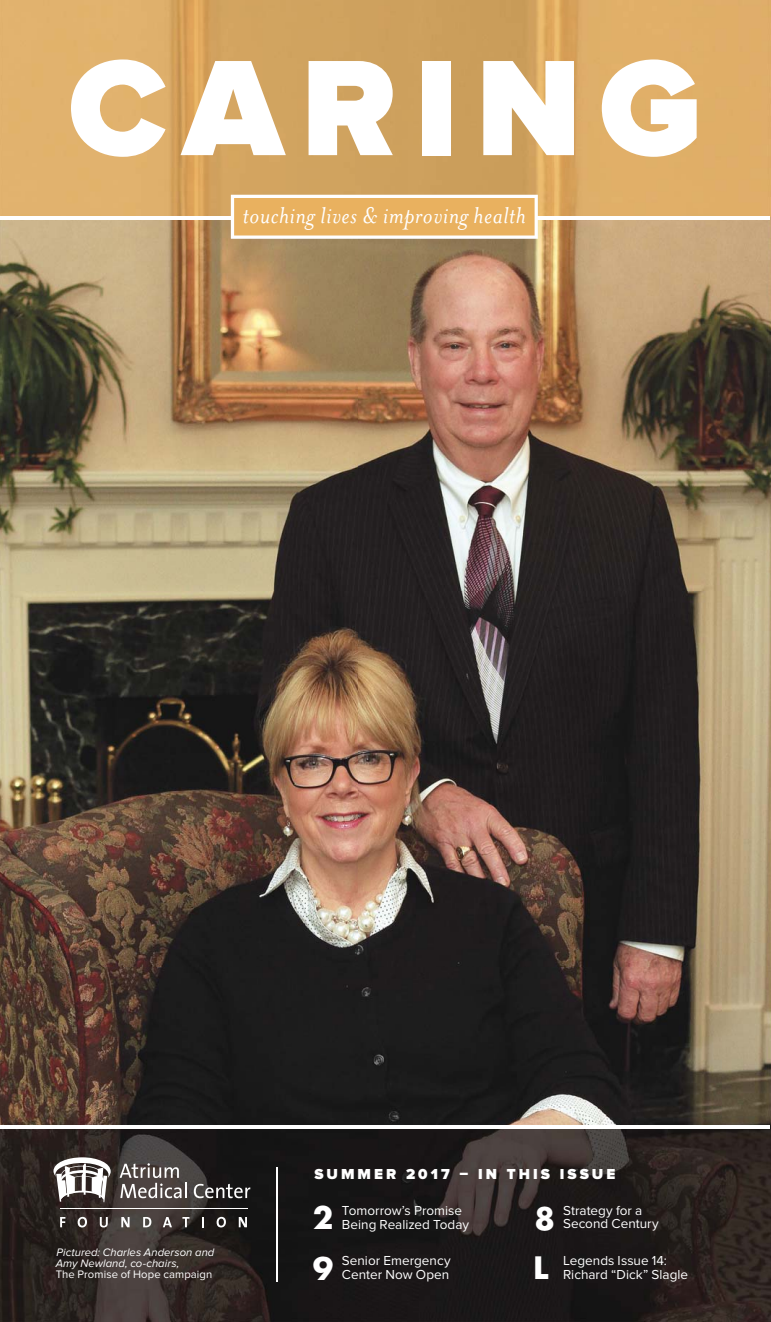
<style>
.page{position:relative;width:771px;height:1322px;background:#fff}
.page>*{position:absolute;margin:0;border:0;box-sizing:border-box;transform-origin:0 0}
.t1{font:900 141px "Proxima Nova";letter-spacing:.125em;color:#fff}
.t2{font:700 30px "Futura";color:#fff}
.t3{font:italic 26.1px "Mrs Eaves";letter-spacing:.02em;color:#fff}
.t4{font:900 15px "Proxima Nova";letter-spacing:.2em;color:#fff}
.t5{font:13.5px/13.5px "Proxima Nova";color:#fff}
.t6{font:italic 11.25px/11.2px "Proxima Nova";letter-spacing:.005em;color:#fff}
.t7{font:11.25px "Proxima Nova";letter-spacing:.01em;color:#fff}
</style>
<div class="page">
<img style="left:0;top:220px;width:769px;height:904px">
<svg style="left:0;top:0;width:769px;height:215px;background:#d8a863"></svg>
<svg style="left:0;top:215px;width:769px;height:1px"></svg>
<svg style="left:231px;top:195px;width:306px;height:44px;background:#ebbc77"></svg>
<svg style="left:0;top:1129px;width:769px;height:191px;background:#26201f"></svg>
<hr style="left:276px;top:1166px;width:2px;height:115px;background:#fff">
<svg style="left:119px;top:1162px;width:68px;height:35px;background:#746e6c"></svg>
<svg style="left:194px;top:1183px;width:56px;height:14px"></svg>
<svg style="left:60px;top:1216px;width:5px;height:10px"></svg>
<svg style="left:78px;top:1216px;width:9px;height:11px"></svg>
<svg style="left:100px;top:1216px;width:8px;height:11px"></svg>
<svg style="left:121px;top:1216px;width:8px;height:10px"></svg>
<svg style="left:143px;top:1216px;width:8px;height:10px"></svg>
<svg style="left:163px;top:1216px;width:9px;height:10px"></svg>
<svg style="left:182px;top:1216px;width:7px;height:10px"></svg>
<svg style="left:202px;top:1216px;width:2px;height:10px"></svg>
<svg style="left:216px;top:1216px;width:10px;height:11px"></svg>
<svg style="left:238px;top:1216px;width:9px;height:10px"></svg>
<svg style="left:53px;top:1157px;width:58px;height:44px"></svg>
<hr style="left:60px;top:1207px;width:187px;height:1px;background:#fff">
<h1 class="t1" style="left:68px;top:55px;width:634px">CARING</h1>
<h3 class="t3" style="left:243px;top:199px;width:284px">touching lives &amp; improving health</h3>
<p class="t6" style="left:56px;top:1247px;width:160px">Pictured: Charles Anderson and<br>Amy Newland, co-chairs,</p>
<p class="t7" style="left:56px;top:1270px;width:158px">The Promise of Hope campaign</p>
<p class="t4" style="left:314px;top:1168px;width:302px">SUMMER 2017 – IN THIS ISSUE</p>
<h2 class="t2" style="left:313px;top:1199px;width:22px">2</h2>
<p class="t5" style="left:342px;top:1205px;width:128px">Tomorrow’s Promise<br>Being Realized Today</p>
<p class="t5" style="left:562px;top:1204px;width:81px">Strategy for a</p>
<h2 class="t2" style="left:534px;top:1200px;width:22px">8</h2>
<p class="t5" style="left:562px;top:1217px;width:97px">Second Century</p>
<h2 class="t2" style="left:313px;top:1250px;width:22px">9</h2>
<p class="t5" style="left:342px;top:1255px;width:110px">Senior Emergency<br>Center Now Open</p>
<p class="t5" style="left:562px;top:1255px;width:105px">Legends Issue 14:</p>
<h2 class="t2" style="left:533px;top:1249px;width:16px">L</h2>
<p class="t5" style="left:562px;top:1268px;width:126px">Richard “Dick” Slagle</p>
</div>
